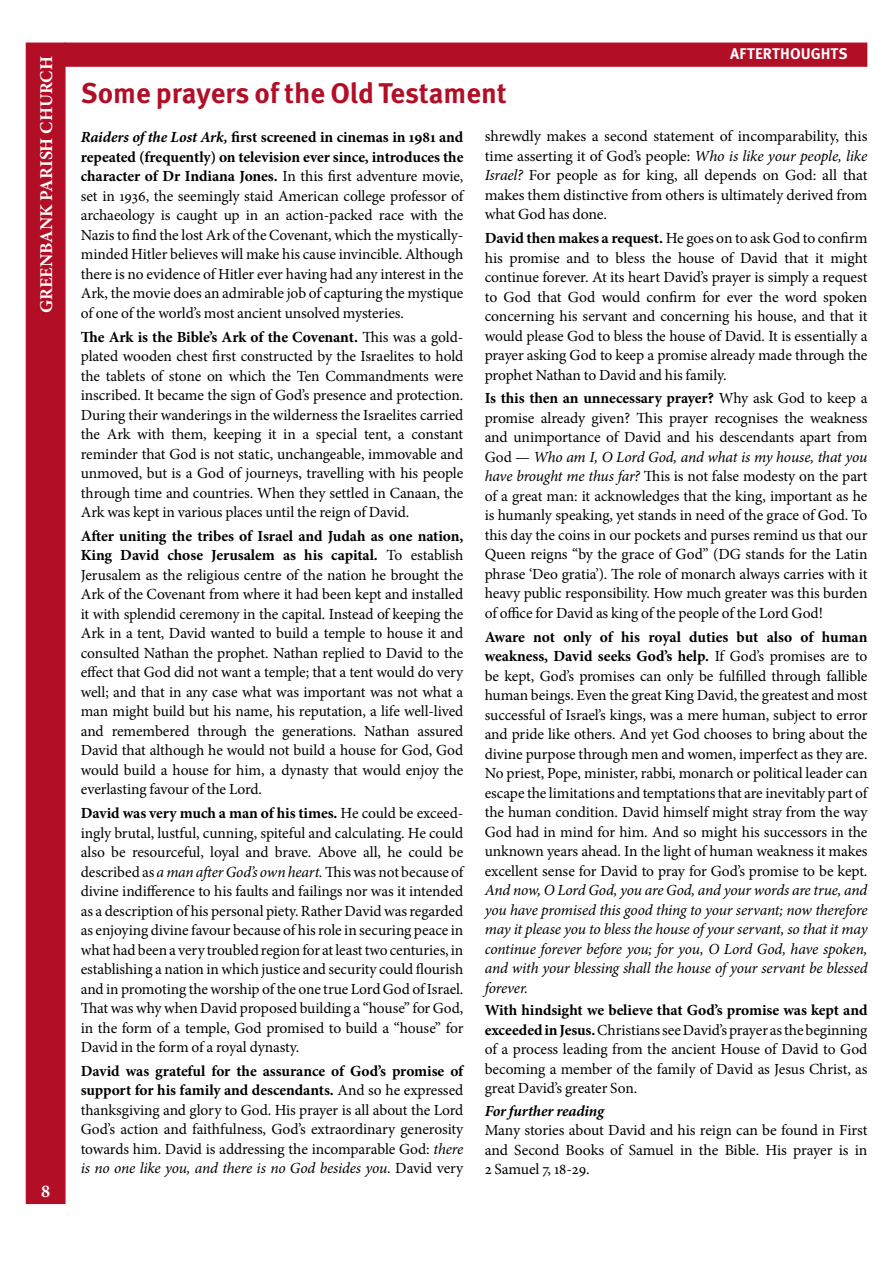
<style>
.page{position:relative;width:893px;height:1263px;background:#fff}
.page>*{position:absolute;margin:0;border:0;box-sizing:border-box;transform-origin:0 0}
.Heading_1{font:700 28.5px "Meta Pro";color:#b20f27}
.t1{font:700 18px "Minion Pro";color:#fff}
.t2{font:15.45px/19.5px "Minion Pro";letter-spacing:-.01em;color:#000;text-align:justify}
.t3{font:italic 700 15.45px "Minion Pro";letter-spacing:-.01em;color:#000}
.t4{font:700 15.45px "Meta Pro";letter-spacing:.005em;color:#fff}
.s1{font-weight:700;font-style:italic}
.s2{font-weight:700}
.s3{font-style:italic}
</style>
<div class="page">
<div style="left:64px;top:43px;width:803px;height:24px;background:#b20f27;border:2px solid #b20f27"></div>
<div style="left:26px;top:43px;width:40px;height:1161px;background:#b20f27;border:2px solid #b20f27"></div>
<p class="t1" style="left:34px;top:313px;width:258px;rotate:-90deg">GREENBANK PARISH CHURCH</p>
<p class="t1" style="left:41px;top:1178px;width:10px">8</p>
<p class="t4" style="left:730px;top:44px;width:119px">AFTERTHOUGHTS</p>
<p class="Heading_1" style="left:81px;top:75px;width:428px">Some prayers of the Old Testament</p>
<p class="t2" style="left:81px;top:128px;width:384px"><span class="s1">Raiders of the Lost Ark,</span> <span class="s2">first screened in cinemas in 1981 and repeated (frequently) on television ever since, introduces the character of Dr Indiana Jones.</span> In this first adventure movie, set in 1936, the seemingly staid American college professor of archaeology is caught up in an action-packed race with the Nazis to find the lost Ark of the Covenant, which the mystically&shy;minded Hitler believes will make his cause invincible. Although there is no evidence of Hitler ever having had any interest in the Ark, the movie does an admirable job of capturing the mystique of one of the world’s most ancient unsolved mysteries.</p>
<p class="t2" style="left:81px;top:327px;width:384px"><span class="s2">The Ark is the Bible’s Ark of the Covenant.</span> This was a gold&shy;plated wooden chest first constructed by the Israelites to hold the tablets of stone on which the Ten Commandments were inscribed. It became the sign of God’s presence and protection.<br>During their wanderings in the wilderness the Israelites carried the Ark with them, keeping it in a special tent, a constant reminder that God is not static, unchangeable, immovable and unmoved, but is a God of journeys, travelling with his people through time and countries. When they settled in Canaan, the Ark was kept in various places until the reign of David.</p>
<p class="t2" style="left:81px;top:526px;width:384px"><span class="s2">After uniting the tribes of Israel and Judah as one nation, King David chose Jerusalem as his capital.</span> To establish Jerusalem as the religious centre of the nation he brought the Ark of the Covenant from where it had been kept and installed it with splendid ceremony in the capital. Instead of keeping the Ark in a tent, David wanted to build a temple to house it and consulted Nathan the prophet. Nathan replied to David to the effect that God did not want a temple; that a tent would do very well; and that in any case what was important was not what a man might build but his name, his reputation, a life well-lived and remembered through the generations. Nathan assured David that although he would not build a house for God, God would build a house for him, a dynasty that would enjoy the everlasting favour of the Lord.</p>
<p class="t2" style="left:81px;top:803px;width:384px"><span class="s2">David was very much a man of his times.</span> He could be exceed&shy;ingly brutal, lustful, cunning, spiteful and calculating. He could also be resourceful, loyal and brave. Above all, he could be described as <span class="s3">a man after God’s own heart.</span> This was not because of divine indifference to his faults and failings nor was it intended as a description of his personal piety. Rather David was regarded as enjoying divine favour because of his role in securing peace in what had been a very troubled region for at least two centuries, in establishing a nation in which justice and security could flourish and in promoting the worship of the one true Lord God of Israel.<br>That was why when David proposed building a “house” for God, in the form of a temple, God promised to build a “house” for David in the form of a royal dynasty.</p>
<p class="t2" style="left:81px;top:1061px;width:384px"><span class="s2">David was grateful for the assurance of God’s promise of support for his family and descendants.</span> And so he expressed thanksgiving and glory to God. His prayer is all about the Lord God’s action and faithfulness, God’s extraordinary generosity towards him. David is addressing the incomparable God: <span class="s3">there is no one like you, and there is no God besides you.</span> David very</p>
<p class="t2" style="left:485px;top:127px;width:384px">shrewdly makes a second statement of incomparability, this time asserting it of God’s people: <span class="s3">Who is like your people, like Israel?</span> For people as for king, all depends on God: all that makes them distinctive from others is ultimately derived from what God has done.</p>
<p class="t2" style="left:485px;top:228px;width:384px"><span class="s2">David then makes a request.</span> He goes on to ask God to confirm his promise and to bless the house of David that it might continue forever. At its heart David’s prayer is simply a request to God that God would confirm for ever the word spoken concerning his servant and concerning his house, and that it would please God to bless the house of David. It is essentially a prayer asking God to keep a promise already made through the prophet Nathan to David and his family.</p>
<p class="t2" style="left:485px;top:389px;width:384px"><span class="s2">Is this then an unnecessary prayer?</span> Why ask God to keep a promise already given? This prayer recognises the weakness and unimportance of David and his descendants apart from God — <span class="s3">Who am I, O Lord God, and what is my house, that you have brought me thus far?</span> This is not false modesty on the part of a great man: it acknowledges that the king, important as he is humanly speaking, yet stands in need of the grace of God. To this day the coins in our pockets and purses remind us that our Queen reigns “by the grace of God” (DG stands for the Latin phrase ‘Deo gratia’). The role of monarch always carries with it heavy public responsibility. How much greater was this burden of office for David as king of the people of the Lord God!</p>
<p class="t2" style="left:485px;top:627px;width:384px"><span class="s2">Aware not only of his royal duties but also of human weakness, David seeks God’s help.</span> If God’s promises are to be kept, God’s promises can only be fulfilled through fallible human beings. Even the great King David, the greatest and most successful of Israel’s kings, was a mere human, subject to error and pride like others. And yet God chooses to bring about the divine purpose through men and women, imperfect as they are.<br>No priest, Pope, minister, rabbi, monarch or political leader can escape the limitations and temptations that are inevitably part of the human condition. David himself might stray from the way God had in mind for him. And so might his successors in the unknown years ahead. In the light of human weakness it makes excellent sense for David to pray for God’s promise to be kept.<br><span class="s3">And now, O Lord God, you are God, and your words are true, and you have promised this good thing to your servant; now therefore may it please you to bless the house of your servant, so that it may continue forever before you; for you, O Lord God, have spoken, and with your blessing shall the house of your servant be blessed forever.</span></p>
<p class="t2" style="left:485px;top:1000px;width:384px"><span class="s2">With hindsight we believe that God’s promise was kept and exceeded in Jesus.</span> Christians see David’s prayer as the beginning of a process leading from the ancient House of David to God becoming a member of the family of David as Jesus Christ, as great David’s greater Son.</p>
<p class="t3" style="left:485px;top:1100px;width:121px">For further reading</p>
<p class="t2" style="left:485px;top:1120px;width:384px">Many stories about David and his reign can be found in First and Second Books of Samuel in the Bible. His prayer is in 2 Samuel 7, 18-29.</p>
</div>
